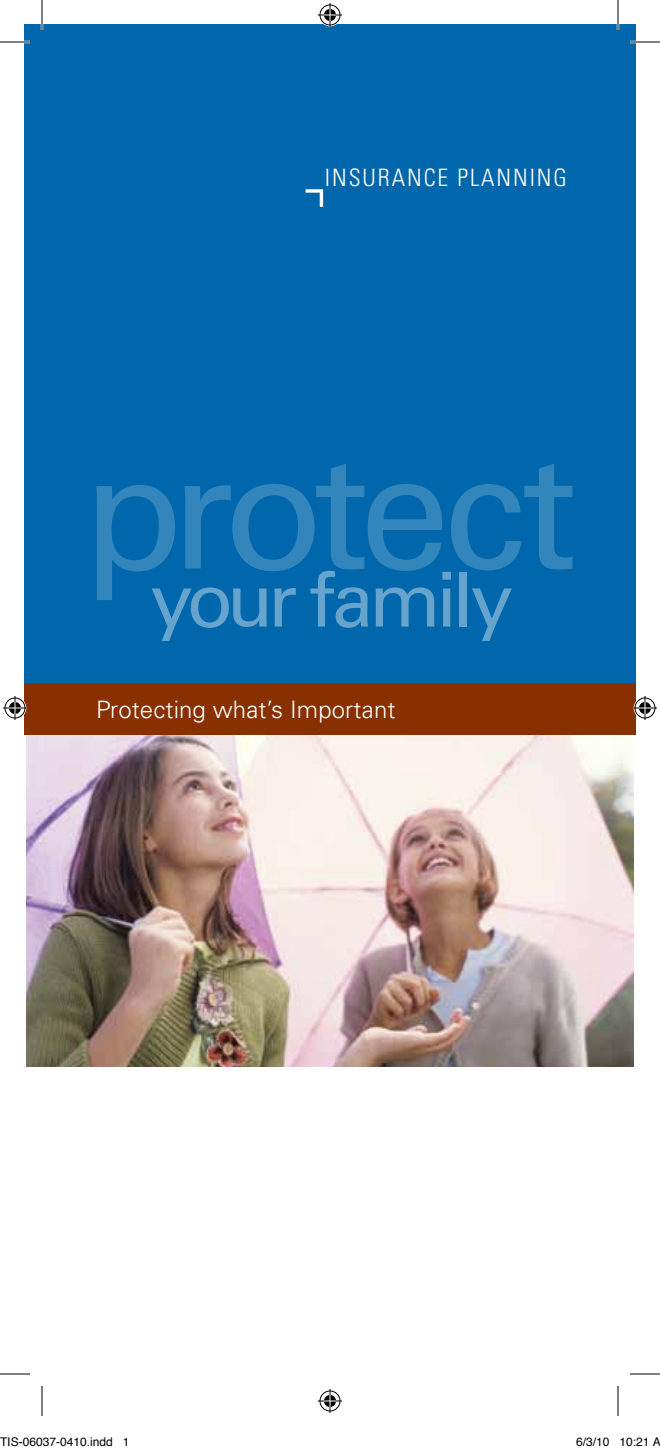
<style>
.page{position:relative;width:660px;height:1452px;background:#fff}
.page>*{position:absolute;margin:0;border:0;box-sizing:border-box;transform-origin:0 0}
.t1{font:164px "Univers";letter-spacing:-.06em;color:#3386bc}
.t2{font:76px "Univers";letter-spacing:-.06em;color:#66a4cd}
.t3{font:300 24px "Univers";letter-spacing:.005em;color:#fff}
.t4{font:300 condensed 24px "Univers";letter-spacing:.08em;color:#fff}
.t5{font:12px "Helvetica";color:#000}
</style>
<div class="page">
<div style="left:24px;top:24px;width:612px;height:673px;background:#0067ac"></div>
<svg style="left:306px;top:189px;width:17px;height:18px"></svg>
<img style="left:26px;top:734px;width:608px;height:332px">
<div style="left:24px;top:683px;width:612px;height:51px;background:#893001"></div>
<hr style="left:0;top:41px;width:30px;height:2px;background:#fff">
<hr style="left:630px;top:41px;width:30px;height:2px;background:#fff">
<hr style="left:41px;top:0;width:2px;height:30px;background:#fff">
<hr style="left:617px;top:0;width:2px;height:30px;background:#fff">
<hr style="left:0;top:42px;width:30px;height:1px;background:#000">
<hr style="left:630px;top:42px;width:30px;height:1px;background:#000">
<hr style="left:0;top:1374px;width:30px;height:1px;background:#000">
<hr style="left:630px;top:1374px;width:30px;height:1px;background:#000">
<hr style="left:42px;top:0;width:1px;height:30px;background:#000">
<hr style="left:42px;top:1386px;width:1px;height:30px;background:#000">
<hr style="left:618px;top:0;width:1px;height:30px;background:#000">
<hr style="left:618px;top:1386px;width:1px;height:30px;background:#000">
<svg style="left:318px;top:3px;width:24px;height:24px"></svg>
<svg style="left:318px;top:1389px;width:24px;height:24px"></svg>
<svg style="left:3px;top:696px;width:24px;height:24px"></svg>
<svg style="left:633px;top:696px;width:24px;height:24px"></svg>
<h3 class="t4" style="left:325px;top:163px;width:243px">INSURANCE PLANNING</h3>
<h1 class="t1" style="left:83px;top:413px;width:496px">protect</h1>
<h2 class="t2" style="left:151px;top:555px;width:364px">your family</h2>
<h3 class="t3" style="left:96px;top:695px;width:301px">Protecting what’s Important</h3>
<p class="t5" style="left:0;top:1433px;width:131px">TIS-06037-0410.indd 1</p>
<p class="t5" style="left:576px;top:1433px;width:86px">6/3/10 10:21 A</p>
</div>
